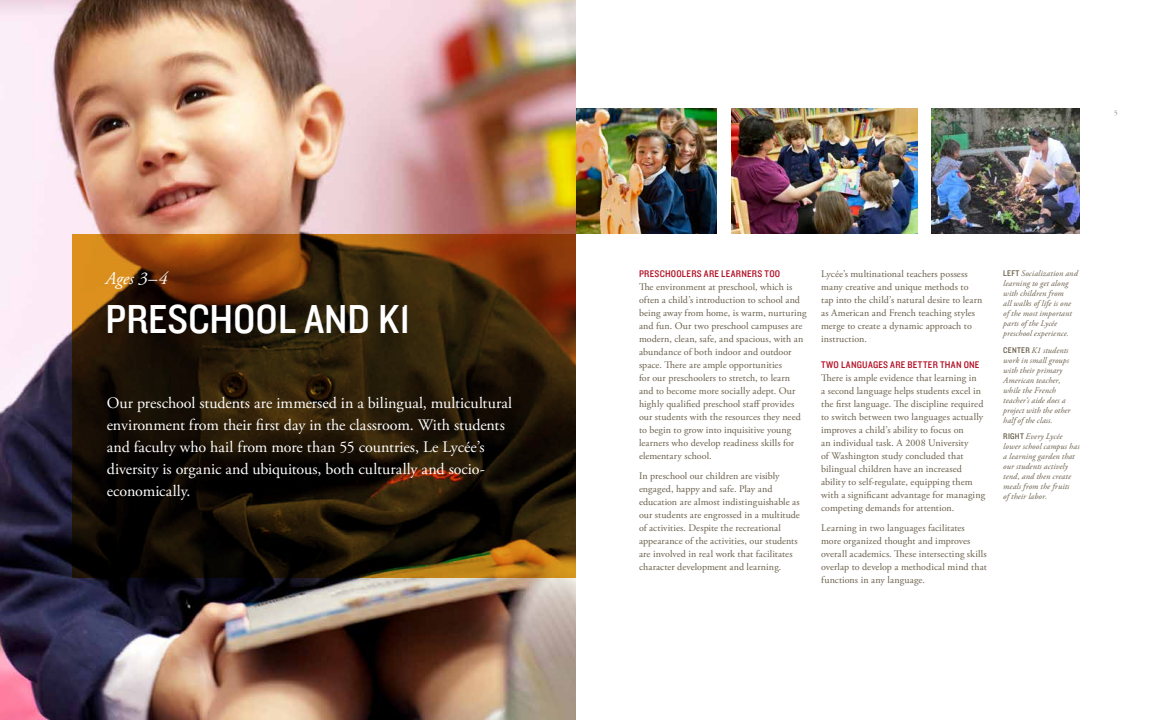
<style>
.page{position:relative;width:1152px;height:720px;background:#fff}
.page>*{position:absolute;margin:0;border:0;box-sizing:border-box;transform-origin:0 0}
.t1{font:42px "Knockout HTF30 Junior Welterwt";color:#fff}
.t2{font:italic 18px "Adobe Garamond Pro";color:#fff}
.t3{font:16px/22px "Adobe Garamond Pro";color:#fff}
.t4{font:10px/13px "Adobe Garamond Pro";letter-spacing:.01em;color:#695e4a}
.t5{font:10px "Knockout HTF30 Junior Welterwt";letter-spacing:.03em;color:#b30f25}
.t6{font:italic 8.5px/10px "Adobe Garamond Pro";letter-spacing:.01em;color:#695e4a}
.t7{font:600 7px "Adobe Garamond Pro";color:#a2988a}
.s1{font-family:"Knockout HTF30 Junior Welterwt";font-style:normal}
</style>
<div class="page">
<img style="left:932px;top:108px;width:148px;height:126px">
<img style="left:0;top:0;width:576px;height:720px">
<svg style="left:72px;top:234px;width:504px;height:344px;background:#351f07"></svg>
<img style="left:576px;top:108px;width:141px;height:126px">
<img style="left:731px;top:108px;width:186px;height:126px">
<h2 class="t2" style="left:106px;top:268px;width:63px">Ages 3–4</h2>
<h1 class="t1" style="left:106px;top:297px;width:306px">PRESCHOOL AND K1</h1>
<p class="t3" style="left:107px;top:392px;width:407px">Our preschool students are immersed in a bilingual, multicultural environment from their first day in the classroom. With students and faculty who hail from more than 55 countries, Le Lycée’s diversity is organic and ubiquitous, both culturally and socio&shy;economically.</p>
<p class="t7" style="left:1114px;top:109px;width:5px">5</p>
<p class="t5" style="left:639px;top:269px;width:143px">PRESCHOOLERS ARE LEARNERS TOO</p>
<p class="t4" style="left:639px;top:281px;width:169px">The environment at preschool, which is often a child’s introduction to school and being away from home, is warm, nurturing and fun. Our two preschool campuses are modern, clean, safe, and spacious, with an abundance of both indoor and outdoor space. There are ample opportunities<br>for our preschoolers to stretch, to learn and to become more socially adept. Our highly qualified preschool staff provides our students with the resources they need to begin to grow into inquisitive young learners who develop readiness skills for elementary school.</p>
<p class="t4" style="left:639px;top:469px;width:162px">In preschool our children are visibly engaged, happy and safe. Play and education are almost indistinguishable as our students are engrossed in a multitude of activities. Despite the recreational appearance of the activities, our students are involved in real work that facilitates character development and learning.</p>
<p class="t4" style="left:821px;top:268px;width:163px">Lycée’s multinational teachers possess many creative and unique methods to tap into the child’s natural desire to learn as American and French teaching styles merge to create a dynamic approach to instruction.</p>
<p class="t5" style="left:821px;top:360px;width:160px">TWO LANGUAGES ARE BETTER THAN ONE</p>
<p class="t4" style="left:821px;top:372px;width:166px">There is ample evidence that learning in<br>a second language helps students excel in the first language. The discipline required to switch between two languages actually improves a child’s ability to focus on<br>an individual task. A 2008 University<br>of Washington study concluded that bilingual children have an increased ability to self-regulate, equipping them with a significant advantage for managing competing demands for attention.</p>
<p class="t4" style="left:821px;top:521px;width:167px">Learning in two languages facilitates more organized thought and improves overall academics. These intersecting skills overlap to develop a methodical mind that functions in any language.</p>
<p class="t6" style="left:1003px;top:269px;width:76px"><span class="s1">LEFT</span> Socialization and learning to get along with children from<br>all walks of life is one of the most important parts of the Lycée preschool experience.</p>
<p class="t6" style="left:1003px;top:345px;width:69px"><span class="s1">CENTER</span> K1 students work in small groups with their primary<br>American teacher, while the French teacher’s aide does a project with the other half of the class.</p>
<p class="t6" style="left:1003px;top:432px;width:78px"><span class="s1">RIGHT</span> Every Lycée lower school campus has a learning garden that our students actively tend, and then create meals from the fruits<br>of their labor.</p>
</div>
